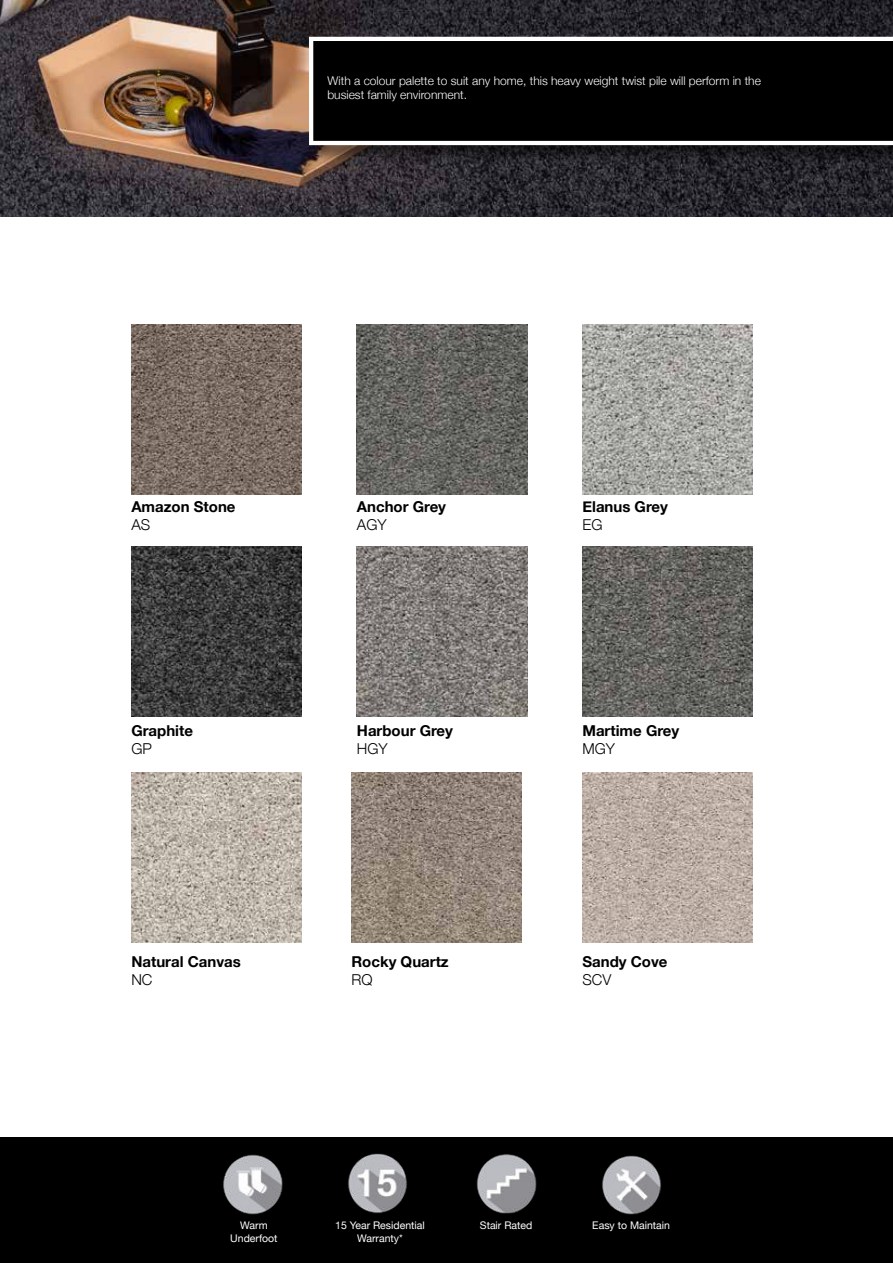
<style>
.page{position:relative;width:893px;height:1263px;background:#fff}
.page>*{position:absolute;margin:0;border:0;box-sizing:border-box;transform-origin:0 0}
.t1{font:700 15px "Helvetica Neue";color:#000}
.t2{font:300 15px "Helvetica Neue";color:#000}
.t3{font:300 12px/14.4px "Helvetica Neue";color:#fff}
.t4{font:10.5px/12.6px "Helvetica Neue";color:#fff;text-align:center}
</style>
<div class="page">
<div style="left:0;top:1138px;width:893px;height:125px;background:#000"></div>
<img style="left:0;top:0;width:893px;height:217px">
<img style="left:357px;top:325px;width:170px;height:170px">
<img style="left:131px;top:325px;width:170px;height:170px">
<img style="left:582px;top:325px;width:170px;height:170px">
<img style="left:131px;top:546px;width:170px;height:170px">
<img style="left:357px;top:546px;width:170px;height:170px">
<img style="left:582px;top:546px;width:170px;height:170px">
<div style="left:311px;top:39px;width:582px;height:125px;background:#000;opacity:.47"></div>
<svg style="left:309px;top:37px;width:584px;height:108px;background:#141414"></svg>
<img style="left:223px;top:1154px;width:60px;height:61px">
<img style="left:476px;top:1154px;width:61px;height:60px">
<img style="left:602px;top:1155px;width:59px;height:60px">
<img style="left:348px;top:1153px;width:59px;height:61px">
<img style="left:131px;top:772px;width:170px;height:170px">
<img style="left:351px;top:772px;width:171px;height:170px">
<img style="left:582px;top:773px;width:170px;height:170px">
<p class="t3" style="left:327px;top:74px;width:435px">With a colour palette to suit any home, this heavy weight twist pile will perform in the busiest family environment.</p>
<p class="t1" style="left:131px;top:501px;width:106px">Amazon Stone</p>
<p class="t2" style="left:131px;top:518px;width:20px">AS</p>
<p class="t1" style="left:357px;top:501px;width:91px">Anchor Grey</p>
<p class="t2" style="left:357px;top:518px;width:31px">AGY</p>
<p class="t1" style="left:582px;top:501px;width:87px">Elanus Grey</p>
<p class="t2" style="left:582px;top:518px;width:22px">EG</p>
<p class="t1" style="left:131px;top:725px;width:63px">Graphite</p>
<p class="t2" style="left:131px;top:742px;width:22px">GP</p>
<p class="t1" style="left:357px;top:725px;width:98px">Harbour Grey</p>
<p class="t2" style="left:357px;top:742px;width:32px">HGY</p>
<p class="t1" style="left:582px;top:725px;width:98px">Martime Grey</p>
<p class="t2" style="left:582px;top:742px;width:34px">MGY</p>
<p class="t1" style="left:131px;top:956px;width:111px">Natural Canvas</p>
<p class="t2" style="left:131px;top:973px;width:23px">NC</p>
<p class="t1" style="left:351px;top:956px;width:99px">Rocky Quartz</p>
<p class="t2" style="left:351px;top:973px;width:23px">RQ</p>
<p class="t1" style="left:582px;top:956px;width:87px">Sandy Cove</p>
<p class="t2" style="left:582px;top:973px;width:30px">SCV</p>
<p class="t4" style="left:230px;top:1220px;width:49px">Warm<br>Underfoot</p>
<p class="t4" style="left:335px;top:1220px;width:91px">15 Year Residential</p>
<p class="t4" style="left:480px;top:1220px;width:54px">Stair Rated</p>
<p class="t4" style="left:592px;top:1220px;width:79px">Easy to Maintain</p>
<p class="t4" style="left:357px;top:1233px;width:47px">Warranty*</p>
</div>
